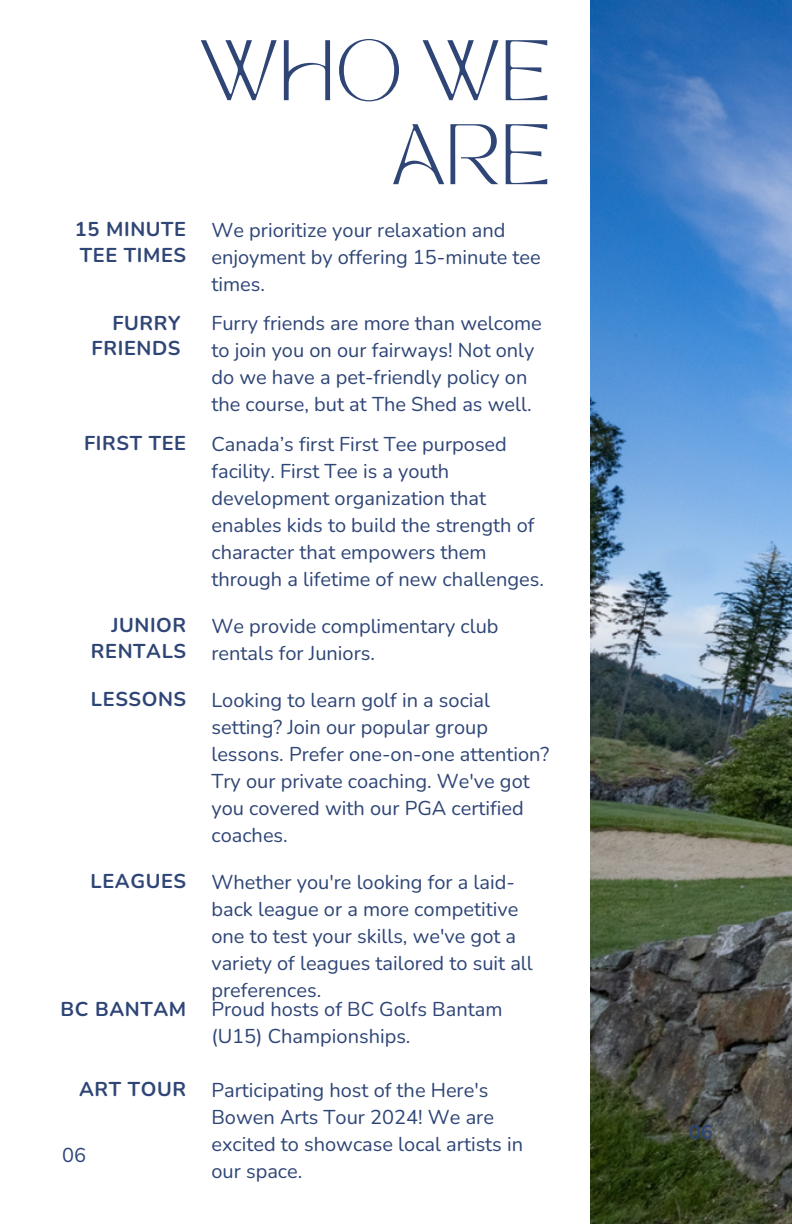
<style>
.page{position:relative;width:792px;height:1224px;background:#fff}
.page>*{position:absolute;margin:0;border:0;box-sizing:border-box;transform-origin:0 0}
.t1{font:60px/84px "TAN MONCHERI Regular";letter-spacing:.02em;color:#2e4576;text-align:right}
.t2{font:20px/27px "Nunito";color:#2e4576}
.t3{font:700 20px/25.6px "Nunito";letter-spacing:.03em;color:#2e4576;text-align:right}
</style>
<div class="page">
<img style="left:591px;top:0;width:201px;height:1224px">
<p class="t1" style="left:201px;top:39px;width:352px">WHO WE<br>ARE</p>
<p class="t3" style="left:75px;top:217px;width:113px;text-align:left">15 MINUTE<br>TEE TIMES</p>
<p class="t2" style="left:211px;top:217px;width:331px">We prioritize your relaxation and enjoyment by offering 15-minute tee times.</p>
<p class="t3" style="left:92px;top:310px;width:90px">FURRY<br>FRIENDS</p>
<p class="t2" style="left:211px;top:310px;width:332px">Furry friends are more than welcome to join you on our fairways! Not only do we have a pet-friendly policy on the course, but at The Shed as well.</p>
<p class="t3" style="left:84px;top:431px;width:104px">FIRST TEE</p>
<p class="t2" style="left:211px;top:431px;width:334px">Canada’s first First Tee purposed facility. First Tee is a youth development organization that enables kids to build the strength of character that empowers them through a lifetime of new challenges.</p>
<p class="t3" style="left:91px;top:613px;width:97px">JUNIOR<br>RENTALS</p>
<p class="t2" style="left:211px;top:613px;width:289px">We provide complimentary club rentals for Juniors.</p>
<p class="t3" style="left:91px;top:687px;width:97px">LESSONS</p>
<p class="t2" style="left:211px;top:687px;width:339px">Looking to learn golf in a social setting? Join our popular group lessons. Prefer one-on-one attention?<br>Try our private coaching. We've got you covered with our PGA certified coaches.</p>
<p class="t3" style="left:91px;top:869px;width:97px">LEAGUES</p>
<p class="t3" style="left:60px;top:996px;width:127px">BC BANTAM</p>
<p class="t2" style="left:211px;top:869px;width:323px">Whether you're looking for a laid&shy;back league or a more competitive one to test your skills, we've got a variety of leagues tailored to suit all preferences.</p>
<p class="t2" style="left:211px;top:996px;width:293px">Proud hosts of BC Golfs Bantam (U15) Championships.</p>
<p class="t3" style="left:79px;top:1077px;width:109px">ART TOUR</p>
<p class="t2" style="left:62px;top:1142px;width:25px">06</p>
<p class="t2" style="left:211px;top:1077px;width:313px">Participating host of the Here's<br>Bowen Arts Tour 2024! We are excited to showcase local artists in our space.</p>
<p class="t3" style="left:689px;top:1120px;width:25px">06</p>
</div>
